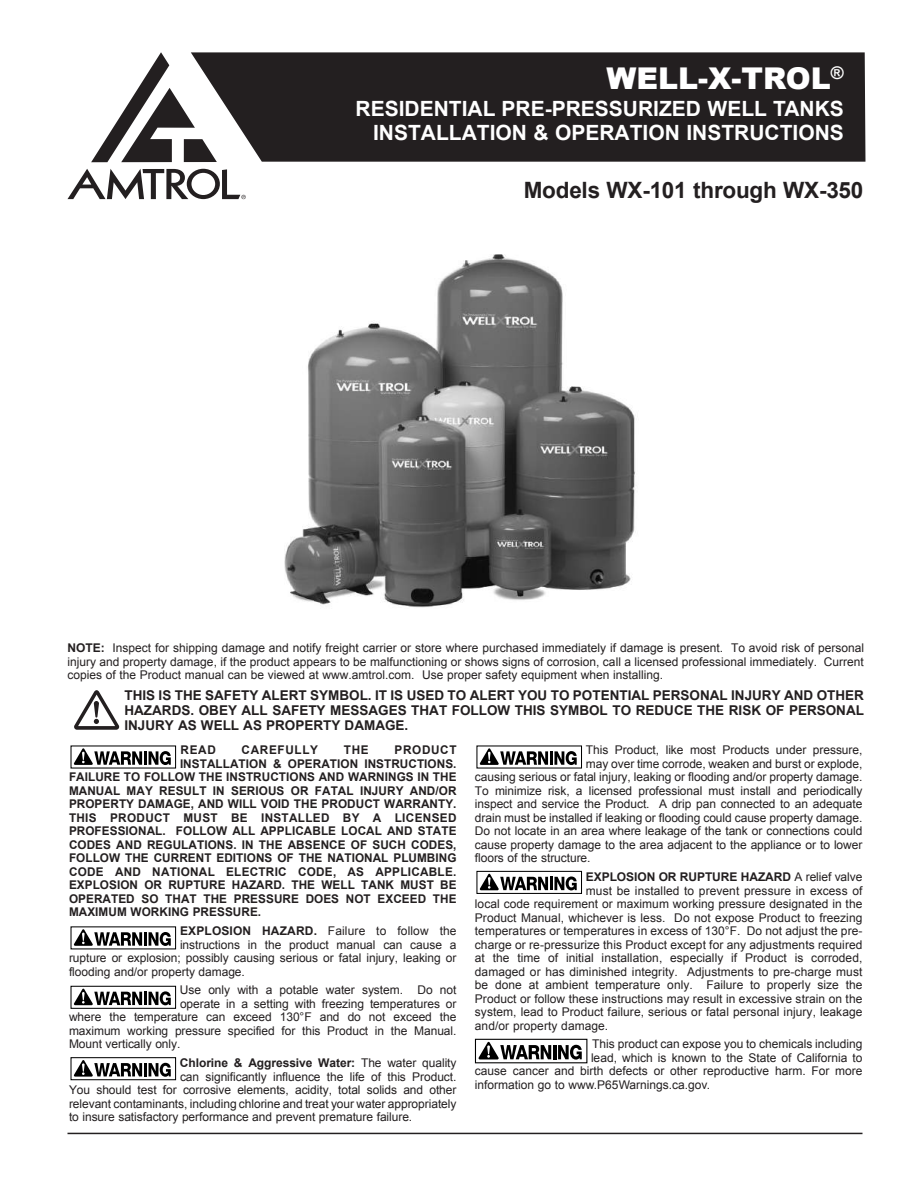
<style>
.page{position:relative;width:918px;height:1188px;background:#fff}
.page>*{position:absolute;margin:0;border:0;box-sizing:border-box;transform-origin:0 0}
.t1{font:900 30px "Arial";color:#fff}
.t2{font:700 22.5px "Arial";letter-spacing:-.01em;color:#231f20}
.t3{font:700 21px/24px "Arial";color:#fff;text-align:right}
.t4{font:700 13.5px/15px "Arial";color:#231f20;text-align:justify}
.t5{font:12px/13.5px "Arial";letter-spacing:-.005em;color:#231f20;text-align:justify}
.t6{font:700 12px "Arial";letter-spacing:.005em;color:#231f20}
.t7{font:700 12px "Arial";letter-spacing:.025em;color:#231f20}
.t8{font:700 12px "Arial";letter-spacing:.055em;color:#231f20}
.s1{font-weight:700}
.s2{font-weight:400}
</style>
<div class="page">
<hr style="left:68px;top:1133px;width:794px;height:1px;background:#231f20">
<svg style="left:74px;top:748px;width:68px;height:17px"></svg>
<hr style="left:144px;top:751px;width:3px;height:14px;background:#000">
<svg style="left:149px;top:751px;width:22px;height:14px"></svg>
<svg style="left:74px;top:929px;width:68px;height:17px"></svg>
<hr style="left:144px;top:932px;width:3px;height:14px;background:#000">
<svg style="left:149px;top:932px;width:22px;height:14px"></svg>
<div style="left:70px;top:986px;width:106px;height:23px;border:1px solid #000"></div>
<svg style="left:74px;top:989px;width:97px;height:16px"></svg>
<div style="left:70px;top:1057px;width:106px;height:23px;border:1px solid #000"></div>
<svg style="left:74px;top:1060px;width:97px;height:17px"></svg>
<svg style="left:480px;top:748px;width:68px;height:17px"></svg>
<hr style="left:550px;top:751px;width:3px;height:14px;background:#000">
<svg style="left:554px;top:751px;width:23px;height:14px"></svg>
<div style="left:477px;top:871px;width:105px;height:22px;background:linear-gradient(to right,#fdfdfd,#fff)"></div>
<div style="left:476px;top:871px;width:106px;height:23px;border:1px solid #000"></div>
<svg style="left:480px;top:874px;width:97px;height:16px"></svg>
<svg style="left:475px;top:1038px;width:113px;height:25px"></svg>
<svg style="left:477px;top:1041px;width:108px;height:20px"></svg>
<div style="left:475px;top:1039px;width:112px;height:24px;border:1px solid #000"></div>
<svg style="left:479px;top:1042px;width:72px;height:17px"></svg>
<hr style="left:553px;top:1045px;width:3px;height:14px;background:#000">
<svg style="left:558px;top:1045px;width:24px;height:15px"></svg>
<svg style="left:74px;top:690px;width:45px;height:40px"></svg>
<div style="left:217px;top:52px;width:648px;height:110px;background:#231f20"></div>
<svg style="left:91px;top:52px;width:126px;height:110px"></svg>
<svg style="left:68px;top:169px;width:178px;height:30px"></svg>
<img style="left:284px;top:254px;width:351px;height:354px">
<h1 class="t1" style="left:606px;top:57px;width:239px">WELL-X-TROL<sup>®</sup></h1>
<h3 class="t3" style="left:356px;top:98px;width:490px">RESIDENTIAL PRE-PRESSURIZED WELL TANKS<br>INSTALLATION &amp; OPERATION INSTRUCTIONS</h3>
<h2 class="t2" style="left:524px;top:176px;width:341px">Models WX-101 through WX-350</h2>
<p class="t5" style="left:68px;top:641px;width:798px"><span class="s1">NOTE:</span> Inspect for shipping damage and notify freight carrier or store where purchased immediately if damage is present. To avoid risk of personal injury and property damage, if the product appears to be malfunctioning or shows signs of corrosion, call a licensed professional immediately. Current copies of the Product manual can be viewed at www.amtrol.com. Use proper safety equipment when installing.</p>
<p class="t4" style="left:124px;top:688px;width:741px">THIS IS THE SAFETY ALERT SYMBOL. IT IS USED TO ALERT YOU TO POTENTIAL PERSONAL INJURY AND OTHER HAZARDS. OBEY ALL SAFETY MESSAGES THAT FOLLOW THIS SYMBOL TO REDUCE THE RISK OF PERSONAL INJURY AS WELL AS PROPERTY DAMAGE.</p>
<p class="t6" style="left:181px;top:742px;width:37px">READ</p>
<p class="t8" style="left:242px;top:742px;width:78px">CAREFULLY</p>
<p class="t6" style="left:344px;top:742px;width:26px">THE</p>
<p class="t8" style="left:395px;top:742px;width:64px">PRODUCT</p>
<p class="t6" style="left:180px;top:755px;width:278px">INSTALLATION &amp; OPERATION INSTRUCTIONS.</p>
<p class="t6" style="left:69px;top:769px;width:389px">FAILURE TO FOLLOW THE INSTRUCTIONS AND WARNINGS IN THE</p>
<p class="t6" style="left:69px;top:782px;width:389px">MANUAL MAY RESULT IN SERIOUS OR FATAL INJURY AND/OR</p>
<p class="t6" style="left:69px;top:796px;width:389px">PROPERTY DAMAGE, AND WILL VOID THE PRODUCT WARRANTY.</p>
<p class="t7" style="left:69px;top:809px;width:389px">THIS PRODUCT MUST BE INSTALLED BY A LICENSED</p>
<p class="t6" style="left:69px;top:823px;width:389px">PROFESSIONAL. FOLLOW ALL APPLICABLE LOCAL AND STATE</p>
<p class="t6" style="left:69px;top:836px;width:389px">CODES AND REGULATIONS. IN THE ABSENCE OF SUCH CODES,</p>
<p class="t6" style="left:69px;top:850px;width:389px">FOLLOW THE CURRENT EDITIONS OF THE NATIONAL PLUMBING</p>
<p class="t6" style="left:69px;top:863px;width:389px">CODE AND NATIONAL ELECTRIC CODE, AS APPLICABLE.</p>
<p class="t6" style="left:69px;top:877px;width:389px">EXPLOSION OR RUPTURE HAZARD. THE WELL TANK MUST BE</p>
<p class="t6" style="left:69px;top:890px;width:389px">OPERATED SO THAT THE PRESSURE DOES NOT EXCEED THE</p>
<p class="t6" style="left:69px;top:904px;width:194px">MAXIMUM WORKING PRESSURE.</p>
<p class="t5" style="left:180px;top:924px;width:278px"><span class="s1">EXPLOSION HAZARD.</span> Failure to follow the</p>
<p class="t5" style="left:180px;top:938px;width:278px">instructions in the product manual can cause a</p>
<p class="t5" style="left:69px;top:951px;width:389px">rupture or explosion; possibly causing serious or fatal injury, leaking or</p>
<p class="t5" style="left:69px;top:965px;width:177px">flooding and/or property damage.</p>
<p class="t5" style="left:180px;top:984px;width:278px">Use only with a potable water system. Do not</p>
<p class="t5" style="left:180px;top:997px;width:278px">operate in a setting with freezing temperatures or</p>
<p class="t5" style="left:69px;top:1011px;width:389px">where the temperature can exceed 130°F and do not exceed the</p>
<p class="t5" style="left:69px;top:1024px;width:389px">maximum working pressure specified for this Product in the Manual.</p>
<p class="t5" style="left:69px;top:1038px;width:113px">Mount vertically only.</p>
<p class="t6" style="left:180px;top:1055px;width:278px">Chlorine &amp; Aggressive Water: <span class="s2">The water quality</span></p>
<p class="t5" style="left:180px;top:1070px;width:278px">can significantly influence the life of this Product.</p>
<p class="t5" style="left:69px;top:1084px;width:389px">You should test for corrosive elements, acidity, total solids and other</p>
<p class="t5" style="left:69px;top:1097px;width:389px">relevant contaminants, including chlorine and treat your water appropriately</p>
<p class="t5" style="left:69px;top:1111px;width:345px">to insure satisfactory performance and prevent premature failure.</p>
<p class="t5" style="left:586px;top:743px;width:278px">This Product, like most Products under pressure,</p>
<p class="t5" style="left:586px;top:757px;width:278px">may over time corrode, weaken and burst or explode,</p>
<p class="t5" style="left:475px;top:770px;width:389px">causing serious or fatal injury, leaking or flooding and/or property damage.</p>
<p class="t5" style="left:475px;top:784px;width:389px">To minimize risk, a licensed professional must install and periodically</p>
<p class="t5" style="left:475px;top:797px;width:389px">inspect and service the Product. A drip pan connected to an adequate</p>
<p class="t5" style="left:475px;top:811px;width:389px">drain must be installed if leaking or flooding could cause property damage.</p>
<p class="t5" style="left:475px;top:824px;width:389px">Do not locate in an area where leakage of the tank or connections could</p>
<p class="t5" style="left:475px;top:838px;width:389px">cause property damage to the area adjacent to the appliance or to lower</p>
<p class="t5" style="left:475px;top:851px;width:117px">floors of the structure.</p>
<p class="t6" style="left:586px;top:869px;width:278px">EXPLOSION OR RUPTURE HAZARD <span class="s2">A relief valve</span></p>
<p class="t5" style="left:586px;top:884px;width:278px">must be installed to prevent pressure in excess of</p>
<p class="t5" style="left:475px;top:897px;width:389px">local code requirement or maximum working pressure designated in the</p>
<p class="t5" style="left:475px;top:911px;width:389px">Product Manual, whichever is less. Do not expose Product to freezing</p>
<p class="t5" style="left:475px;top:924px;width:389px">temperatures or temperatures in excess of 130°F. Do not adjust the pre-</p>
<p class="t5" style="left:475px;top:938px;width:389px">charge or re-pressurize this Product except for any adjustments required</p>
<p class="t5" style="left:475px;top:951px;width:389px">at the time of initial installation, especially if Product is corroded,</p>
<p class="t5" style="left:475px;top:965px;width:389px">damaged or has diminished integrity. Adjustments to pre-charge must</p>
<p class="t5" style="left:475px;top:978px;width:389px">be done at ambient temperature only. Failure to properly size the</p>
<p class="t5" style="left:475px;top:992px;width:389px">Product or follow these instructions may result in excessive strain on the</p>
<p class="t5" style="left:475px;top:1005px;width:389px">system, lead to Product failure, serious or fatal personal injury, leakage</p>
<p class="t5" style="left:475px;top:1019px;width:135px">and/or property damage.</p>
<p class="t5" style="left:592px;top:1038px;width:272px">This product can expose you to chemicals including</p>
<p class="t5" style="left:591px;top:1051px;width:273px">lead, which is known to the State of California to</p>
<p class="t5" style="left:475px;top:1065px;width:389px">cause cancer and birth defects or other reproductive harm. For more</p>
<p class="t5" style="left:475px;top:1078px;width:237px">information go to www.P65Warnings.ca.gov.</p>
</div>
